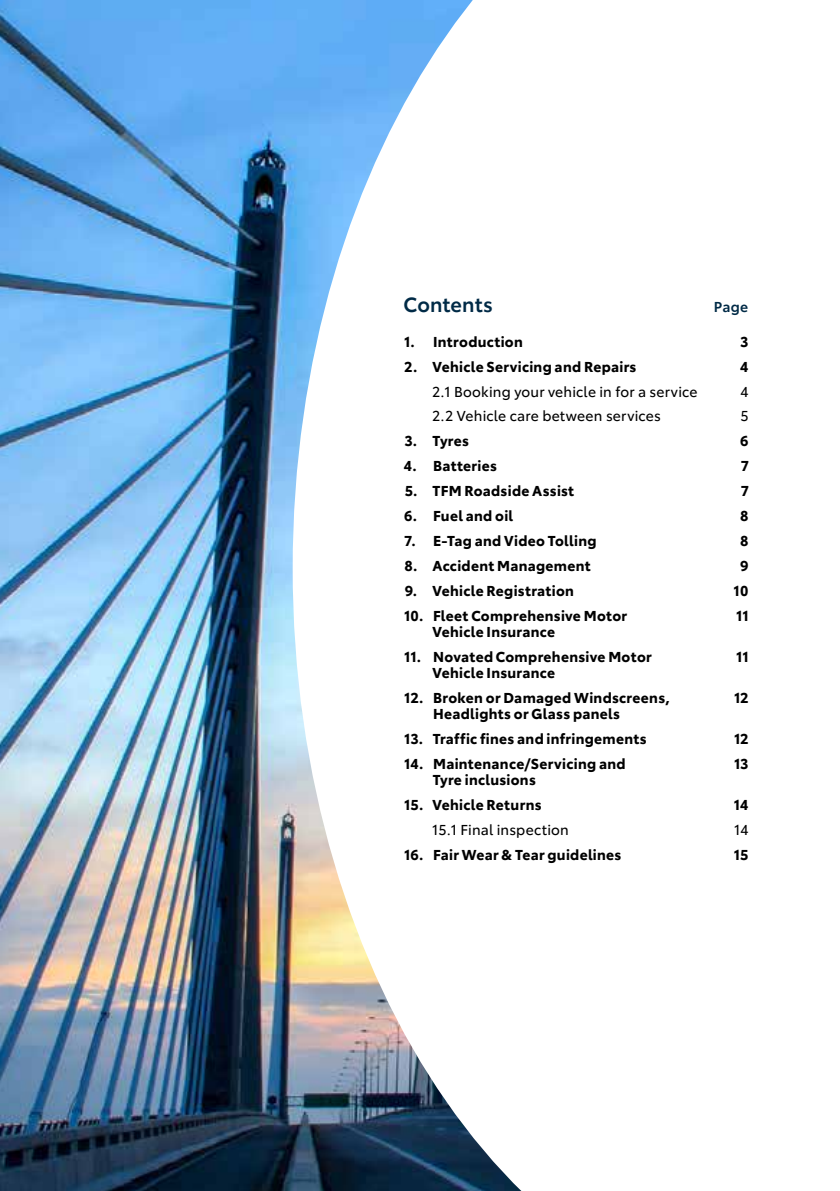
<style>
.page{position:relative;width:840px;height:1191px;background:#fff}
.page>*{position:absolute;margin:0;border:0;box-sizing:border-box;transform-origin:0 0}
.t1{font:600 20px "Toyota Type";letter-spacing:.005em;color:#002a46}
.t2{font:700 14px/16px "Toyota Type";letter-spacing:.02em;color:#000}
.t3{font:14px/24.4px "Toyota Type";letter-spacing:.015em;color:#000}
.t4{font:600 14px "Toyota Type";color:#002a46}
</style>
<div class="page">
<img style="left:0;top:0;width:292px;height:1191px">
<svg style="left:292px;top:0;width:230px;height:1191px"></svg>
<h1 class="t1" style="left:403px;top:289px;width:91px">Contents</h1>
<p class="t4" style="left:713px;top:296px;width:36px">Page</p>
<p class="t2" style="left:404px;top:333px;width:120px">1. Introduction</p>
<p class="t2" style="left:739px;top:333px;width:10px">3</p>
<p class="t2" style="left:404px;top:358px;width:233px">2. Vehicle Servicing and Repairs</p>
<p class="t3" style="left:432px;top:378px;width:267px">2.1 Booking your vehicle in for a service<br>2.2 Vehicle care between services</p>
<p class="t2" style="left:739px;top:358px;width:10px">4</p>
<p class="t3" style="left:740px;top:378px;width:10px">4<br>5</p>
<p class="t2" style="left:404px;top:432px;width:66px">3. Tyres</p>
<p class="t2" style="left:739px;top:432px;width:10px">6</p>
<p class="t2" style="left:403px;top:457px;width:95px">4. Batteries</p>
<p class="t2" style="left:740px;top:457px;width:10px">7</p>
<p class="t2" style="left:404px;top:482px;width:171px">5. TFM Roadside Assist</p>
<p class="t2" style="left:740px;top:482px;width:10px">7</p>
<p class="t2" style="left:404px;top:507px;width:110px">6. Fuel and oil</p>
<p class="t2" style="left:739px;top:507px;width:10px">8</p>
<p class="t2" style="left:404px;top:532px;width:194px">7. E-Tag and Video Tolling</p>
<p class="t2" style="left:739px;top:532px;width:10px">8</p>
<p class="t2" style="left:404px;top:557px;width:187px">8. Accident Management</p>
<p class="t2" style="left:739px;top:557px;width:10px">9</p>
<p class="t2" style="left:404px;top:582px;width:171px">9. Vehicle Registration</p>
<p class="t2" style="left:733px;top:582px;width:16px">10</p>
<p class="t2" style="left:432px;top:607px;width:196px;text-indent:-28px">10. Fleet Comprehensive Motor<br>Vehicle Insurance</p>
<p class="t2" style="left:735px;top:607px;width:14px">11</p>
<p class="t2" style="left:432px;top:648px;width:220px;text-indent:-28px">11. Novated Comprehensive Motor<br>Vehicle Insurance</p>
<p class="t2" style="left:735px;top:648px;width:14px">11</p>
<p class="t2" style="left:433px;top:689px;width:238px;text-indent:-29px">12. Broken or Damaged Windscreens,<br>Headlights or Glass panels</p>
<p class="t2" style="left:733px;top:689px;width:16px">12</p>
<p class="t2" style="left:404px;top:730px;width:244px">13. Traffic fines and infringements</p>
<p class="t2" style="left:733px;top:730px;width:16px">12</p>
<p class="t2" style="left:432px;top:755px;width:194px;text-indent:-28px">14. Maintenance/Servicing and<br>Tyre inclusions</p>
<p class="t2" style="left:733px;top:755px;width:16px">13</p>
<p class="t2" style="left:404px;top:796px;width:139px">15. Vehicle Returns</p>
<p class="t3" style="left:432px;top:816px;width:138px">15.1 Final inspection</p>
<p class="t2" style="left:733px;top:796px;width:16px">14</p>
<p class="t3" style="left:733px;top:816px;width:16px">14</p>
<p class="t2" style="left:404px;top:845px;width:219px">16. Fair Wear &amp; Tear guidelines</p>
<p class="t2" style="left:733px;top:845px;width:16px">15</p>
</div>
